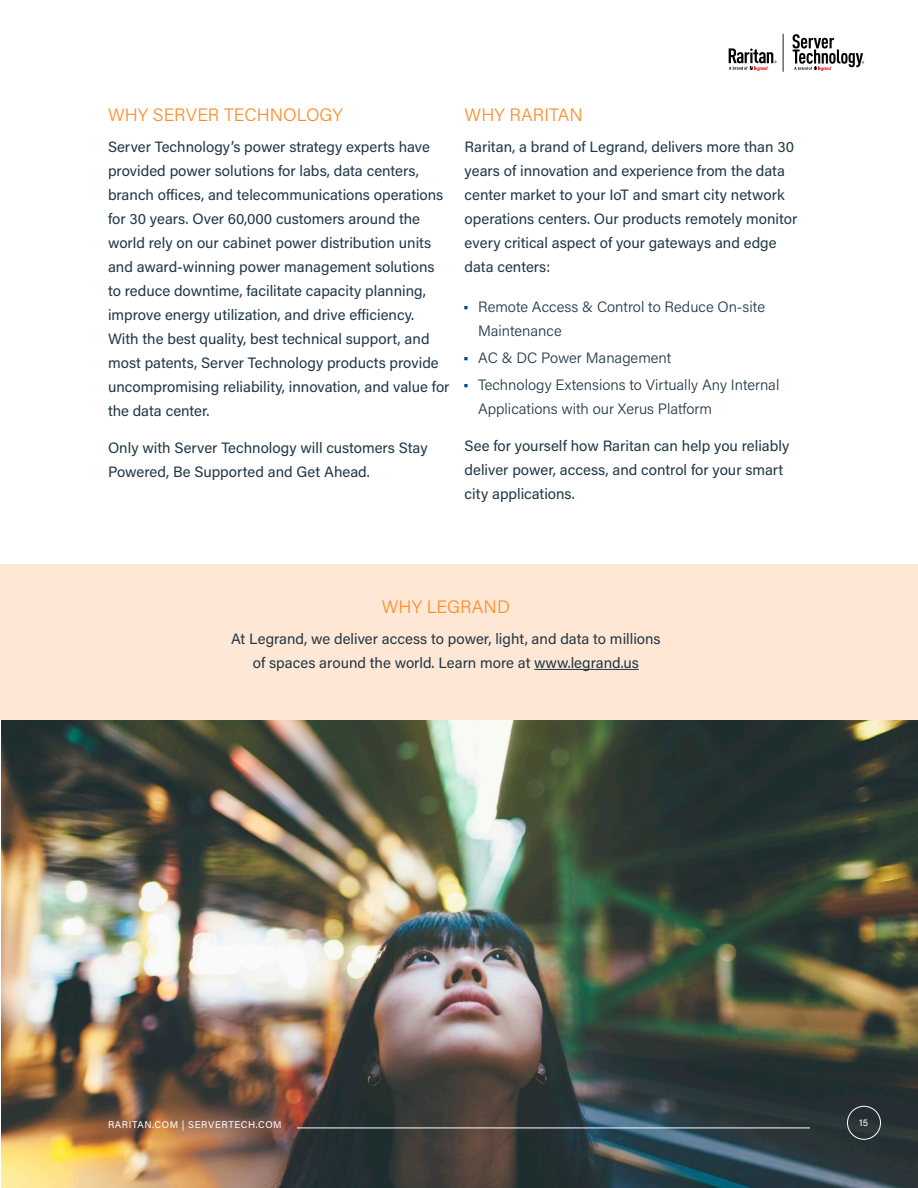
<style>
.page{position:relative;width:918px;height:1188px;background:#fff}
.page>*{position:absolute;margin:0;border:0;box-sizing:border-box;transform-origin:0 0}
.Sub_Header{font:300 18px "Acumin Pro";color:#ff8c2b}
.Body{font:15px/24px "Acumin Pro";color:#203746}
.t1{font:300 15px/24px "Acumin Pro";color:#203746}
.t2{font:9.75px "Acumin Pro";letter-spacing:.06em;color:#fff}
</style>
<div class="page">
<svg style="left:792px;top:34px;width:72px;height:37px"></svg>
<svg style="left:729px;top:48px;width:48px;height:23px"></svg>
<hr style="left:783px;top:34px;width:1px;height:38px;background:#231f20">
<img style="left:1px;top:720px;width:917px;height:468px">
<div style="left:0;top:564px;width:918px;height:156px;background:#ffe7d5"></div>
<hr style="left:534px;top:669px;width:105px;height:1px;background:#203746">
<hr style="left:297px;top:1128px;width:513px;height:1px;background:#fff">
<div style="left:847px;top:1106px;width:34px;height:34px;border:1px solid #fff;border-radius:50%"></div>
<p class="Sub_Header" style="left:108px;top:103px;width:236px">WHY SERVER TECHNOLOGY</p>
<p class="Body" style="left:108px;top:134px;width:343px">Server Technology’s power strategy experts have provided power solutions for labs, data centers, branch offices, and telecommunications operations for 30 years. Over 60,000 customers around the world rely on our cabinet power distribution units and award-winning power management solutions to reduce downtime, facilitate capacity planning, improve energy utilization, and drive efficiency.<br>With the best quality, best technical support, and most patents, Server Technology products provide uncompromising reliability, innovation, and value for the data center.</p>
<p class="Body" style="left:108px;top:436px;width:321px">Only with Server Technology will customers Stay<br>Powered, Be Supported and Get Ahead.</p>
<p class="Sub_Header" style="left:465px;top:103px;width:120px">WHY RARITAN</p>
<p class="Body" style="left:465px;top:134px;width:334px">Raritan, a brand of Legrand, delivers more than 30 years of innovation and experience from the data center market to your IoT and smart city network operations centers. Our products remotely monitor every critical aspect of your gateways and edge data centers:</p>
<p class="t1" style="left:478px;top:294px;width:288px">Remote Access &amp; Control to Reduce On-site<br>Maintenance</p>
<p class="t1" style="left:478px;top:345px;width:195px">AC &amp; DC Power Management</p>
<p class="t1" style="left:478px;top:372px;width:303px">Technology Extensions to Virtually Any Internal<br>Applications with our Xerus Platform</p>
<p class="Body" style="left:465px;top:433px;width:326px">See for yourself how Raritan can help you reliably deliver power, access, and control for your smart city applications.</p>
<p class="Sub_Header" style="left:382px;top:594px;width:130px">WHY LEGRAND</p>
<p class="Body" style="left:231px;top:626px;width:431px;text-align:center">At Legrand, we deliver access to power, light, and data to millions of spaces around the world. Learn more at www.legrand.us</p>
<p class="t2" style="left:108px;top:1118px;width:175px">RARITAN.COM | SERVERTECH.COM</p>
<p class="t2" style="left:859px;top:1116px;width:10px">15</p>
</div>
